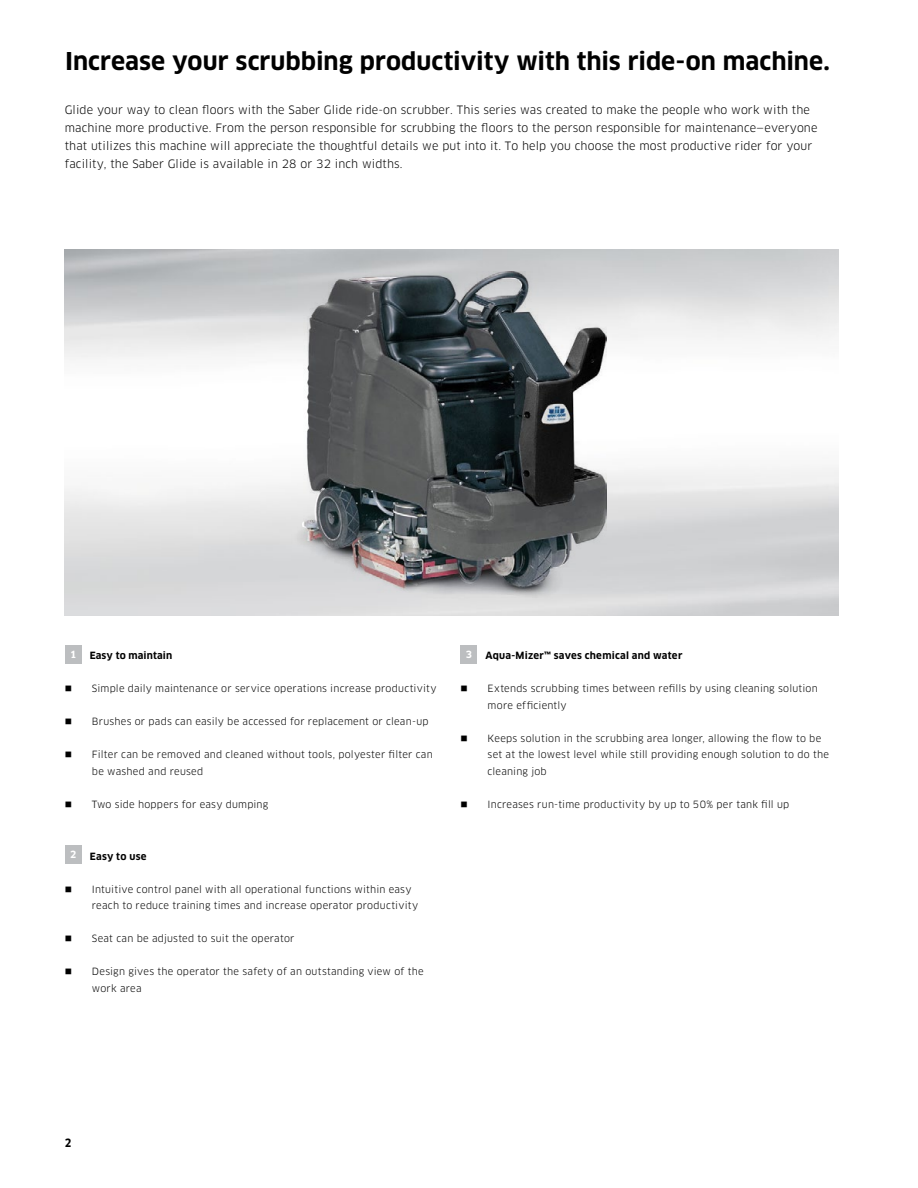
<style>
.page{position:relative;width:918px;height:1188px;background:#fff}
.page>*{position:absolute;margin:0;border:0;box-sizing:border-box;transform-origin:0 0}
.t1{font:700 24px "Clan Pro";color:#000}
.Table_content_Acc_le{font:11.25px/18px "Clan Pro";letter-spacing:.01em;color:#000}
.t2{font:700 11.25px "Clan Pro Narr";color:#000}
.t3{font:9.75px/16.5px "Clan Pro";letter-spacing:.02em;color:#000}
.Table_content_Acc_le-2{font:700 9.75px "Clan Pro";letter-spacing:.025em;color:#000}
.t4{font:700 9.75px "Clan Pro";color:#fff}
</style>
<div class="page">
<div style="left:65px;top:645px;width:16px;height:19px;background:#bcbec0"></div>
<div style="left:65px;top:845px;width:16px;height:19px;background:#bcbec0"></div>
<div style="left:461px;top:645px;width:16px;height:19px;background:#bcbec0"></div>
<img style="left:65px;top:250px;width:773px;height:366px">
<img style="left:291px;top:272px;width:315px;height:335px">
<img style="left:302px;top:274px;width:195px;height:312px">
<div style="left:846px;top:117px;width:36px;height:36px;border:2px solid #000;border-radius:50%"></div>
<div style="left:846px;top:576px;width:36px;height:36px;border:2px solid #000;border-radius:50%"></div>
<div style="left:846px;top:1035px;width:36px;height:36px;border:2px solid #000;border-radius:50%"></div>
<div style="left:850px;top:121px;width:28px;height:28px;border:2px solid #000;border-radius:50%"></div>
<div style="left:850px;top:580px;width:28px;height:29px;border:2px solid #000;border-radius:50%"></div>
<div style="left:850px;top:1039px;width:28px;height:29px;border:2px solid #000;border-radius:50%"></div>
<p class="t1" style="left:65px;top:47px;width:766px">Increase your scrubbing productivity with this ride-on machine.</p>
<p class="Table_content_Acc_le" style="left:65px;top:101px;width:754px">Glide your way to clean floors with the Saber Glide ride-on scrubber. This series was created to make the people who work with the machine more productive. From the person responsible for scrubbing the floors to the person responsible for maintenance—everyone that utilizes this machine will appreciate the thoughtful details we put into it. To help you choose the most productive rider for your facility, the Saber Glide is available in 28 or 32 inch widths.</p>
<p class="t4" style="left:70px;top:649px;width:8px">1</p>
<p class="Table_content_Acc_le-2" style="left:90px;top:650px;width:84px">Easy to maintain</p>
<p class="t3" style="left:65px;top:681px;width:373px">■ Simple daily maintenance or service operations increase productivity</p>
<p class="t3" style="left:65px;top:714px;width:365px">■ Brushes or pads can easily be accessed for replacement or clean-up</p>
<p class="t3" style="left:92px;top:747px;width:342px;text-indent:-27px">■ Filter can be removed and cleaned without tools, polyester filter can be washed and reused</p>
<p class="t3" style="left:65px;top:796px;width:205px">■ Two side hoppers for easy dumping</p>
<p class="t4" style="left:70px;top:849px;width:8px">2</p>
<p class="Table_content_Acc_le-2" style="left:90px;top:850px;width:58px">Easy to use</p>
<p class="t3" style="left:92px;top:881px;width:328px;text-indent:-27px">■ Intuitive control panel with all operational functions within easy reach to reduce training times and increase operator productivity</p>
<p class="t3" style="left:65px;top:930px;width:231px">■ Seat can be adjusted to suit the operator</p>
<p class="t3" style="left:92px;top:963px;width:333px;text-indent:-27px">■ Design gives the operator the safety of an outstanding view of the work area</p>
<p class="t4" style="left:466px;top:649px;width:8px">3</p>
<p class="Table_content_Acc_le-2" style="left:485px;top:650px;width:199px">Aqua-Mizer™ saves chemical and water</p>
<p class="t3" style="left:488px;top:681px;width:332px;text-indent:-27px">■ Extends scrubbing times between refills by using cleaning solution more efficiently</p>
<p class="t3" style="left:488px;top:730px;width:343px;text-indent:-27px">■ Keeps solution in the scrubbing area longer, allowing the flow to be set at the lowest level while still providing enough solution to do the cleaning job</p>
<p class="t3" style="left:461px;top:796px;width:330px">■ Increases run-time productivity by up to 50% per tank fill up</p>
<p class="t2" style="left:65px;top:1137px;width:8px">2</p>
</div>
